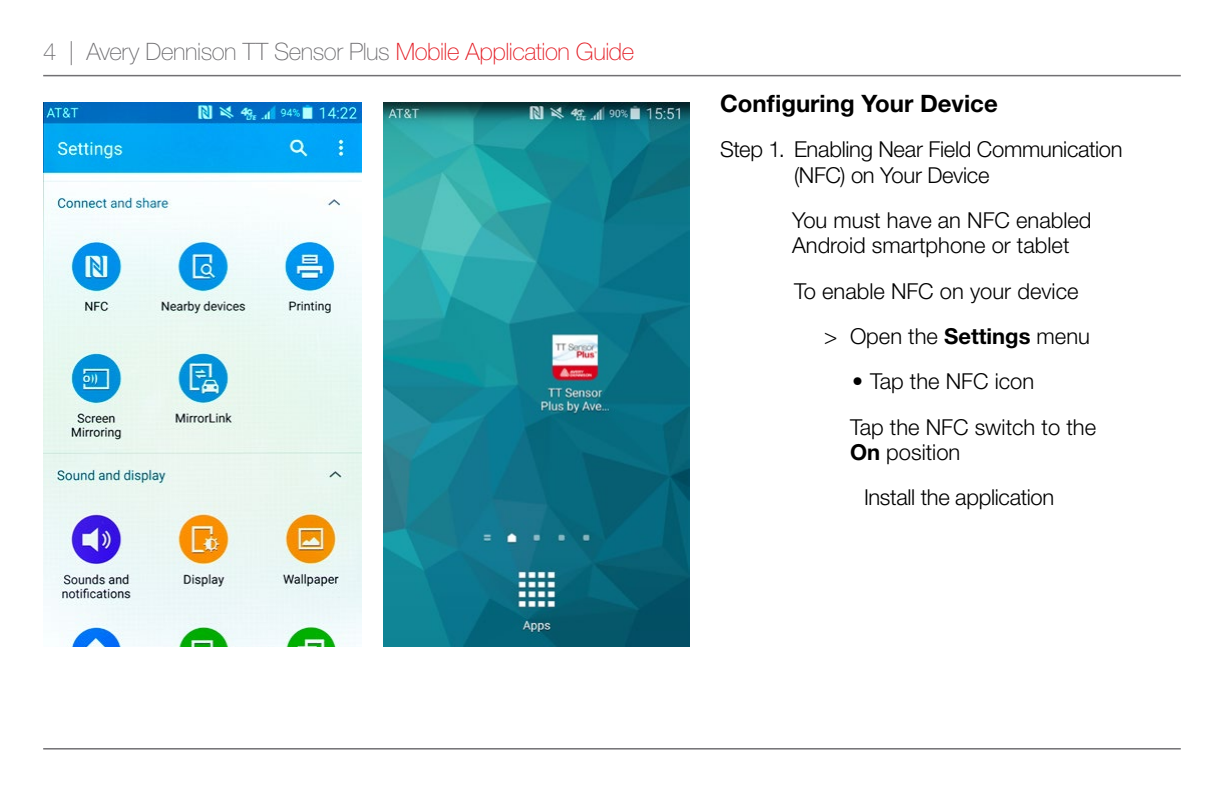
<style>
.page{position:relative;width:1224px;height:792px;background:#fff}
.page>*{position:absolute;margin:0;border:0;box-sizing:border-box;transform-origin:0 0}
.t1{font:100 24px "Helvetica Neue LT Std";letter-spacing:-.02em;color:#717073}
.t2{font:700 24px "Helvetica Neue LT Std";color:#000}
.t3{font:300 22px/45.2px "Helvetica Neue LT Std";color:#000}
.s1{color:#e31b23}
.s2{font-weight:700}
</style>
<div class="page">
<hr style="left:43px;top:748px;width:1138px;height:2px;background:#717073">
<hr style="left:43px;top:75px;width:1138px;height:1px;background:#717073">
<img style="left:383px;top:102px;width:306px;height:544px">
<img style="left:43px;top:102px;width:318px;height:544px">
<p class="t1" style="left:43px;top:38px;width:593px">4 | Avery Dennison TT Sensor Plus <span class="s1">Mobile Application Guide</span></p>
<p class="t2" style="left:720px;top:89px;width:279px">Configuring Your Device</p>
<p class="t3" style="left:794px;top:137px;width:330px;line-height:25.2px;text-indent:-74px">Step 1. Enabling Near Field Communication (NFC) on Your Device</p>
<p class="t3" style="left:792px;top:207px;width:301px;line-height:25.2px">You must have an NFC enabled<br>Android smartphone or tablet</p>
<p class="t3" style="left:824px;top:268px;width:268px;text-indent:-30px">To enable NFC on your device &gt; Open the <span class="s2">Settings</span> menu</p>
<p class="t3" style="left:850px;top:358px;width:248px">• Tap the NFC icon<br>Tap the NFC switch to the</p>
<p class="t3" style="left:864px;top:429px;width:192px;text-indent:-14px"><span class="s2">On</span> position<br>Install the application</p>
</div>
